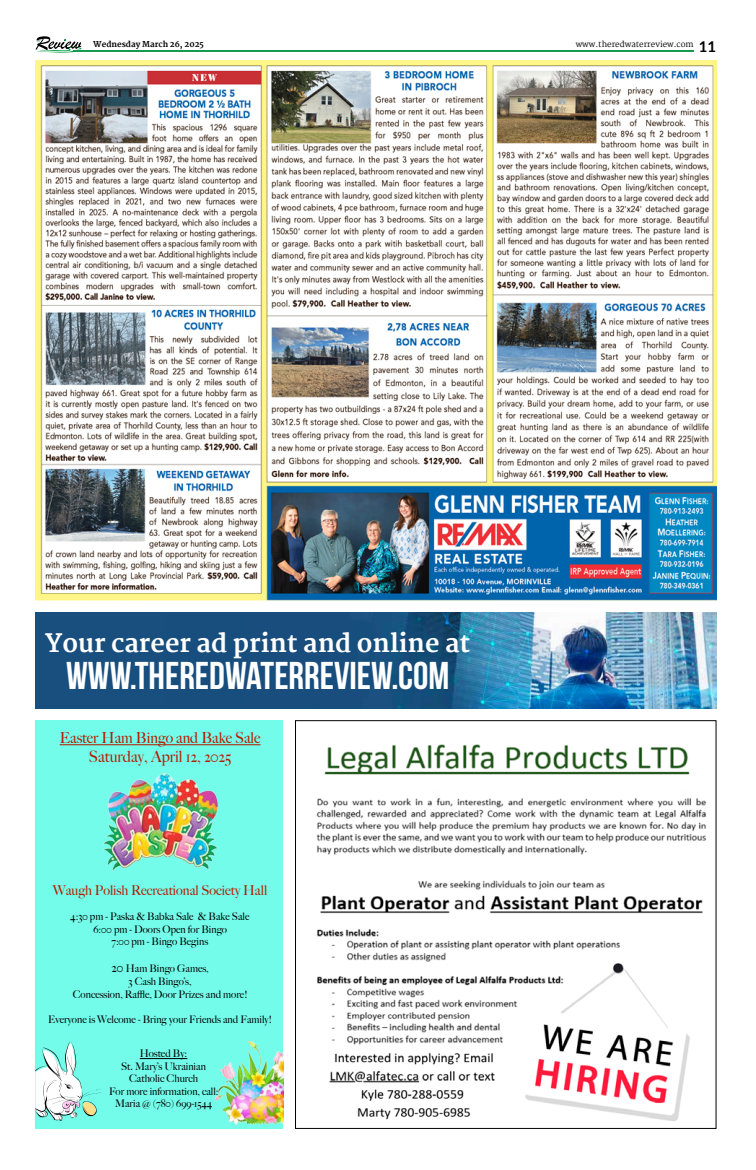
<style>
.page{position:relative;width:756px;height:1170px;background:#fff}
.page>*{position:absolute;margin:0;border:0;box-sizing:border-box;transform-origin:0 0}
.t1{font:700 38.7px "Bebas Neue";color:#fff}
.t2{font:800 25px "Martel";color:#fff}
.t3{font:500 15.7px "Big Caslon";color:#b51b00;scale:.96 1}
.t4{font:500 15.2px "Big Caslon";color:#b51b00;scale:.96 1}
.t5{font:700 14.9px "Lato";color:#000}
.t6{font:500 13.6px "Big Caslon";color:#b51b00;scale:.96 1}
.t7{font:500 10.5px/12.6px "Big Caslon";color:#000;text-align:center;scale:.96 1}
.t8{font:8px "Martel";color:#000}
.t9{font:800 8px "Martel";color:#000}
.s1{font-size:12.6px}
</style>
<div class="page">
<hr style="left:73px;top:51px;width:620px;height:1px;background:#169a50">
<svg style="left:36px;top:36px;width:45px;height:17px"></svg>
<img style="left:316px;top:744px;width:391px;height:377px">
<div style="left:35px;top:720px;width:248px;height:408px;background:#73fcea"></div>
<hr style="left:60px;top:744px;width:200px;height:1px;background:#b51b00">
<img style="left:102px;top:773px;width:116px;height:97px">
<img style="left:213px;top:1038px;width:70px;height:87px">
<hr style="left:140px;top:1058px;width:47px;height:1px;background:#000">
<svg style="left:35px;top:1041px;width:66px;height:79px"></svg>
<img style="left:35px;top:60px;width:681px;height:540px">
<div style="left:35px;top:612px;width:681px;height:96px;background:#184f7e"></div>
<img style="left:383px;top:612px;width:333px;height:96px">
<p class="t9" style="left:93px;top:39px;width:112px">Wednesday March 26, 2025</p>
<p class="t8" style="left:575px;top:39px;width:119px">www.theredwaterreview.com</p>
<h3 class="t5" style="left:698px;top:36px;width:19px">11</h3>
<h2 class="t2" style="left:45px;top:628px;width:427px">Your career ad print and online at</h2>
<h1 class="t1" style="left:66px;top:654px;width:385px">WWW.THEREDWATERREVIEW.COM</h1>
<h3 class="t4" style="left:60px;top:724px;width:210px">Easter Ham Bingo and Bake Sale</h3>
<h3 class="t3" style="left:89px;top:743px;width:150px">Saturday, April 12, 2025</h3>
<p class="t6" style="left:53px;top:879px;width:225px">Waugh Polish Recreational Society Hall</p>
<p class="t7" style="left:70px;top:909px;width:188px">4:30 pm - Paska &amp; Babka Sale &amp; Bake Sale<br>6:00 pm - Doors Open for Bingo<br>7:00 pm - Bingo Begins</p>
<p class="t7" style="left:73px;top:961px;width:183px"><span class="s1">20</span> Ham Bingo Games,<br>3 Cash Bingo’s,<br>Concession, Raffle, Door Prizes and more!</p>
<p class="t7" style="left:48px;top:1012px;width:234px">Everyone is Welcome - Bring your Friends and Family!</p>
<p class="t7" style="left:109px;top:1046px;width:116px">Hosted By:<br>St. Mary’s Ukrainian<br>Catholic Church<br>For more information, call:<br>Maria @ (780) 699-1544</p>
</div>
